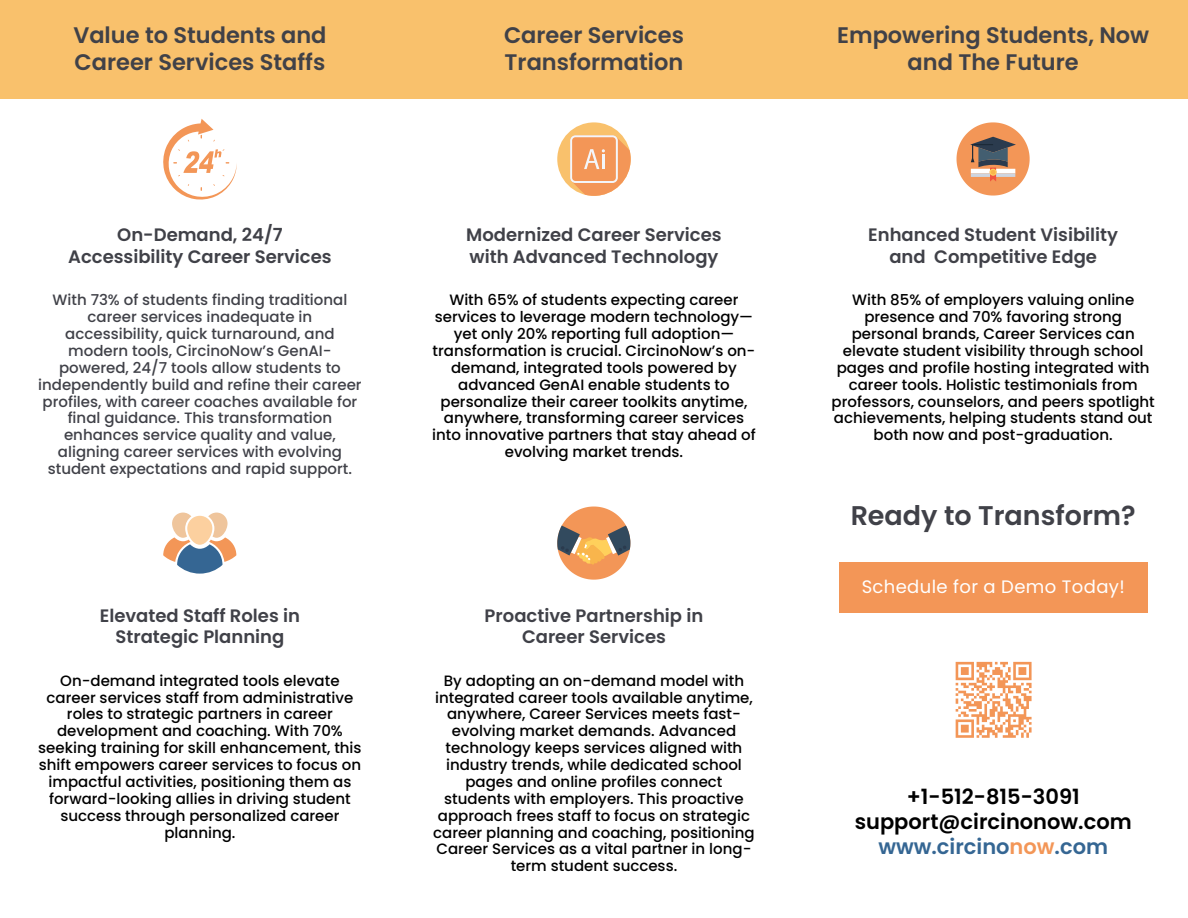
<style>
.page{position:relative;width:1188px;height:918px;background:#fff}
.page>*{position:absolute;margin:0;border:0;box-sizing:border-box;transform-origin:0 0}
.t1{font:600 27px "Poppins";color:#404148}
.t2{font:600 22.5px/27px "Poppins";color:#404148}
.t3{font:600 21px/24.8px "Poppins";color:#000;text-align:center}
.t4{font:600 18px/21.3px "Poppins";color:#404148;text-align:center}
.t5{font:18px "Poppins";letter-spacing:.02em;color:#fff}
.t6{font:500 15px/16.8px "Poppins";color:#000;text-align:center}
.t7{font:500 15px/16.8px "Poppins";color:#404148;text-align:center}
.s1{color:#356693}
.s2{color:#f39657}
</style>
<div class="page">
<div style="left:0;top:0;width:1188px;height:98px;background:#f9c16c"></div>
<svg style="left:163px;top:513px;width:73px;height:61px"></svg>
<svg style="left:163px;top:119px;width:73px;height:81px"></svg>
<div style="left:557px;top:122px;width:73px;height:74px;background:#f9c16c;border-radius:50%"></div>
<svg style="left:570px;top:135px;width:60px;height:61px"></svg>
<hr style="left:602px;top:155px;width:3px;height:14px;background:#f4f6f9">
<svg style="left:557px;top:507px;width:73px;height:73px"></svg>
<div style="left:839px;top:563px;width:309px;height:50px;background:#f39657"></div>
<svg style="left:957px;top:122px;width:73px;height:74px"></svg>
<svg style="left:955px;top:661px;width:77px;height:77px"></svg>
<h3 class="t2" style="left:73px;top:22px;width:255px">Value to Students and<br>Career Services Staffs</h3>
<p class="t2" style="left:504px;top:22px;width:181px">Career Services<br>Transformation</p>
<p class="t2" style="left:837px;top:22px;width:314px;text-align:center">Empowering Students, Now and The Future</p>
<h2 class="t4" style="left:68px;top:224px;width:265px">On-Demand, 24/7<br>Accessibility Career Services</h2>
<h2 class="t7" style="left:38px;top:292px;width:325px">With 73% of students finding traditional career services inadequate in accessibility, quick turnaround, and modern tools, CircinoNow’s GenAI&shy;powered, 24/7 tools allow students to independently build and refine their career profiles, with career coaches available for final guidance. This transformation enhances service quality and value, aligning career services with evolving student expectations and rapid support.</h2>
<h2 class="t4" style="left:100px;top:605px;width:202px">Elevated Staff Roles in<br>Strategic Planning</h2>
<p class="t6" style="left:38px;top:672px;width:325px">On-demand integrated tools elevate career services staff from administrative roles to strategic partners in career development and coaching. With 70% seeking training for skill enhancement, this shift empowers career services to focus on impactful activities, positioning them as forward-looking allies in driving student success through personalized career planning.</p>
<h3 class="t4" style="left:466px;top:224px;width:257px;text-align:left">Modernized Career Services with Advanced Technology</h3>
<p class="t6" style="left:432px;top:292px;width:325px">With 65% of students expecting career services to leverage modern technology— yet only 20% reporting full adoption— transformation is crucial. CircinoNow’s on&shy;demand, integrated tools powered by advanced GenAI enable students to personalize their career toolkits anytime, anywhere, transforming career services into innovative partners that stay ahead of evolving market trends.</p>
<h3 class="t4" style="left:485px;top:605px;width:220px">Proactive Partnership in<br>Career Services</h3>
<p class="t6" style="left:433px;top:672px;width:323px">By adopting an on-demand model with integrated career tools available anytime, anywhere, Career Services meets fast&shy;evolving market demands. Advanced technology keeps services aligned with industry trends, while dedicated school pages and online profiles connect students with employers. This proactive approach frees staff to focus on strategic career planning and coaching, positioning Career Services as a vital partner in long&shy;term student success.</p>
<p class="t4" style="left:868px;top:224px;width:251px">Enhanced Student Visibility and Competitive Edge</p>
<h3 class="t6" style="left:832px;top:292px;width:325px">With 85% of employers valuing online presence and 70% favoring strong personal brands, Career Services can elevate student visibility through school pages and profile hosting integrated with career tools. Holistic testimonials from professors, counselors, and peers spotlight achievements, helping students stand out both now and post-graduation.</h3>
<p class="t1" style="left:851px;top:496px;width:287px">Ready to Transform?</p>
<p class="t5" style="left:862px;top:574px;width:265px">Schedule for a Demo Today!</p>
<p class="t3" style="left:855px;top:785px;width:278px">+1-512-815-3091 support@circinonow.com <span class="s1">www.circino</span><span class="s2">now</span><span class="s1">.com</span></p>
</div>
